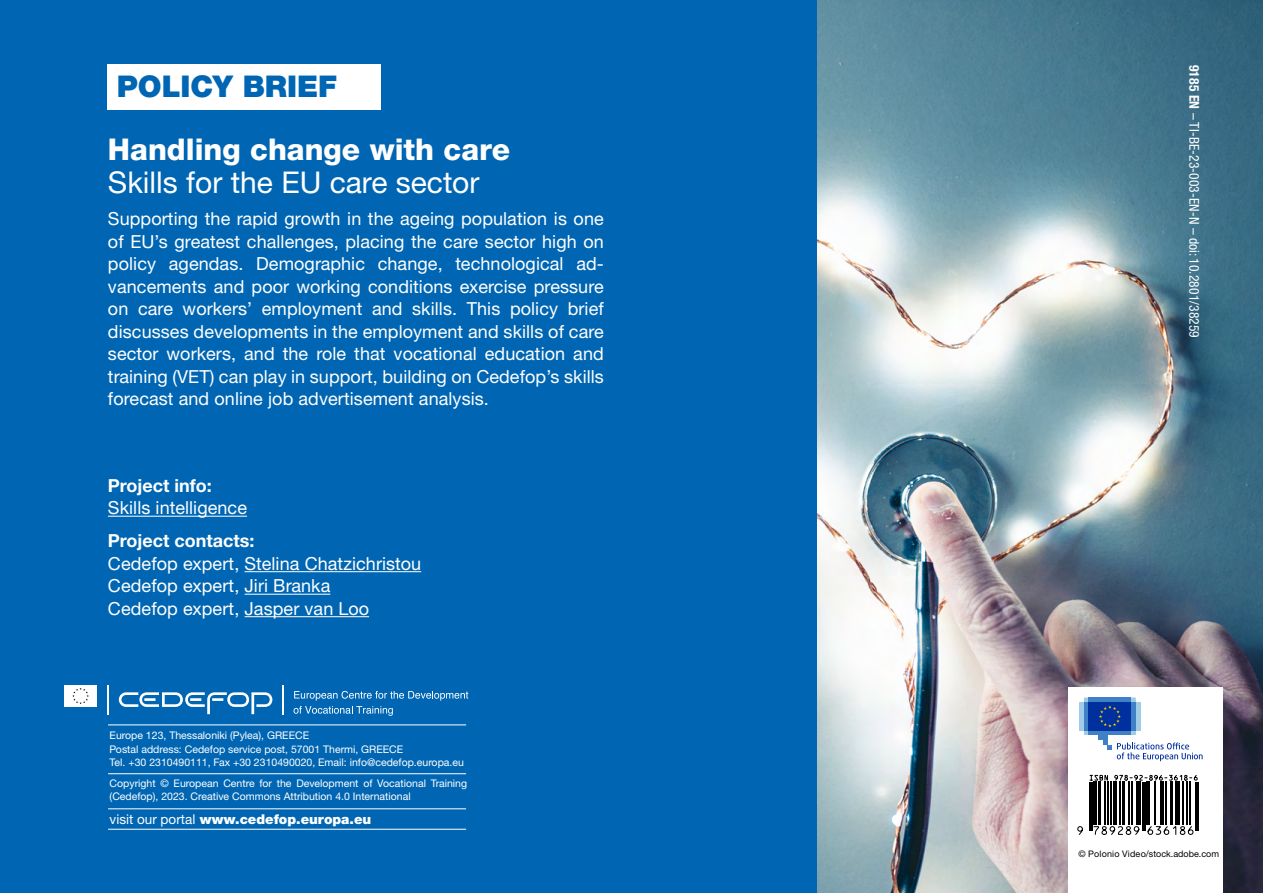
<style>
.page{position:relative;width:1263px;height:893px;background:#fff}
.page>*{position:absolute;margin:0;border:0;box-sizing:border-box;transform-origin:0 0}
.t1{font:30px "Helvetica Neue LTW1 G";color:#fff}
.t2{font:800 30px "Helvetica Neue LTW1 G";color:#fff}
.t3{font:900 30px "Helvetica Neue LTW1 G";color:#0066b3}
.t4{font:18px/22.5px "Helvetica Neue LTW1 G";letter-spacing:.005em;color:#fff;text-align:justify}
.t5{font:700 18px "Helvetica Neue LTW1 G";color:#fff}
.t6{font:condensed 13.5px "Helvetica Neue LTW1 G";letter-spacing:.01em;color:#fff}
.t7{font:900 13.5px "Helvetica Neue LTW1 G";color:#fff}
.t8{font:10.5px/13.5px "Helvetica Neue LTW1 G";color:#fff}
.t9{font:9px "Helvetica Neue LTW1 G";letter-spacing:.005em;color:#000}
.s1{font-weight:400}
.s2{font-weight:700}
</style>
<div class="page">
<img style="left:816px;top:0;width:447px;height:893px">
<div style="left:1068px;top:687px;width:155px;height:206px;background:#fff"></div>
<div style="left:1084px;top:730px;width:52px;height:5px;background:#a1cce8"></div>
<div style="left:1089px;top:730px;width:42px;height:5px;background:#4080c7"></div>
<div style="left:1131px;top:702px;width:5px;height:28px;background:#4080c7"></div>
<hr style="left:1136px;top:702px;width:4px;height:28px;background:#a1cce8">
<div style="left:1084px;top:702px;width:5px;height:28px;background:#4080c7"></div>
<div style="left:1079px;top:702px;width:5px;height:28px;background:#a1cce8"></div>
<div style="left:1098px;top:730px;width:9px;height:10px;background:#4080c7"></div>
<hr style="left:1103px;top:730px;width:4px;height:15px;background:#4080c7">
<div style="left:1089px;top:702px;width:42px;height:28px;background:#00309e"></div>
<svg style="left:1084px;top:697px;width:52px;height:30px"></svg>
<svg style="left:1107px;top:742px;width:95px;height:19px"></svg>
<svg style="left:1090px;top:781px;width:109px;height:50px"></svg>
<hr style="left:1089px;top:782px;width:1px;height:49px;background:#000">
<hr style="left:1091px;top:782px;width:1px;height:49px;background:#000">
<hr style="left:1093px;top:782px;width:4px;height:43px;background:#000">
<hr style="left:1098px;top:782px;width:2px;height:43px;background:#000">
<hr style="left:1104px;top:782px;width:1px;height:43px;background:#000">
<hr style="left:1107px;top:782px;width:1px;height:43px;background:#000">
<hr style="left:1111px;top:782px;width:1px;height:43px;background:#000">
<hr style="left:1113px;top:782px;width:3px;height:43px;background:#000">
<hr style="left:1119px;top:782px;width:1px;height:43px;background:#000">
<hr style="left:1122px;top:782px;width:3px;height:43px;background:#000">
<hr style="left:1128px;top:782px;width:1px;height:43px;background:#000">
<hr style="left:1131px;top:782px;width:2px;height:43px;background:#000">
<hr style="left:1136px;top:782px;width:1px;height:43px;background:#000">
<hr style="left:1138px;top:782px;width:3px;height:43px;background:#000">
<hr style="left:1142px;top:782px;width:1px;height:49px;background:#000">
<hr style="left:1144px;top:782px;width:1px;height:49px;background:#000">
<hr style="left:1146px;top:782px;width:2px;height:43px;background:#000">
<hr style="left:1149px;top:782px;width:1px;height:43px;background:#000">
<hr style="left:1154px;top:782px;width:2px;height:43px;background:#000">
<hr style="left:1160px;top:782px;width:1px;height:43px;background:#000">
<hr style="left:1163px;top:782px;width:1px;height:43px;background:#000">
<hr style="left:1165px;top:782px;width:1px;height:43px;background:#000">
<hr style="left:1171px;top:782px;width:2px;height:43px;background:#000">
<hr style="left:1175px;top:782px;width:3px;height:43px;background:#000">
<hr style="left:1179px;top:782px;width:1px;height:43px;background:#000">
<hr style="left:1182px;top:782px;width:1px;height:43px;background:#000">
<hr style="left:1187px;top:782px;width:1px;height:43px;background:#000">
<hr style="left:1189px;top:782px;width:1px;height:43px;background:#000">
<hr style="left:1195px;top:782px;width:1px;height:49px;background:#000">
<hr style="left:1197px;top:782px;width:1px;height:49px;background:#000">
<svg style="left:1077px;top:826px;width:117px;height:9px"></svg>
<svg style="left:1089px;top:775px;width:109px;height:6px"></svg>
<div style="left:0;top:0;width:816px;height:893px;background:#0066b3"></div>
<hr style="left:108px;top:724px;width:358px;height:1px;background:#fff">
<hr style="left:108px;top:773px;width:358px;height:1px;background:#fff">
<hr style="left:108px;top:808px;width:358px;height:1px;background:#fff">
<hr style="left:108px;top:829px;width:358px;height:1px;background:#fff">
<div style="left:64px;top:685px;width:33px;height:22px;background:#fff"></div>
<svg style="left:72px;top:688px;width:17px;height:16px"></svg>
<svg style="left:119px;top:692px;width:153px;height:22px"></svg>
<svg style="left:283px;top:685px;width:1px;height:29px"></svg>
<svg style="left:107px;top:685px;width:1px;height:29px"></svg>
<svg style="left:294px;top:691px;width:174px;height:25px"></svg>
<div style="left:107px;top:64px;width:273px;height:45px;background:#fff"></div>
<hr style="left:108px;top:516px;width:139px;height:1px;background:#fff">
<hr style="left:245px;top:571px;width:176px;height:1px;background:#fff">
<hr style="left:245px;top:594px;width:85px;height:1px;background:#fff">
<hr style="left:245px;top:616px;width:124px;height:1px;background:#fff">
<h1 class="t3" style="left:117px;top:68px;width:222px">POLICY BRIEF</h1>
<h1 class="t2" style="left:108px;top:131px;width:404px">Handling change with care</h1>
<h1 class="t1" style="left:108px;top:163px;width:373px">Skills for the EU care sector</h1>
<p class="t4" style="left:108px;top:208px;width:497px">Supporting the rapid growth in the ageing population is one of EU’s greatest challenges, placing the care sector high on policy agendas. Demographic change, technological ad&shy;vancements and poor working conditions exercise pressure on care workers’ employment and skills. This policy brief discusses developments in the employment and skills of care sector workers, and the role that vocational education and training (VET) can play in support, building on Cedefop’s skills forecast and online job advertisement analysis.</p>
<p class="t5" style="left:108px;top:474px;width:105px">Project info:</p>
<p class="t4" style="left:108px;top:497px;width:141px">Skills intelligence</p>
<p class="t5" style="left:108px;top:530px;width:148px">Project contacts:</p>
<p class="t4" style="left:108px;top:552px;width:315px;text-align:left">Cedefop expert, Stelina Chatzichristou<br>Cedefop expert, Jiri Branka<br>Cedefop expert, Jasper van Loo</p>
<p class="t8" style="left:110px;top:729px;width:356px">Europe 123, Thessaloniki (Pylea), GREECE<br>Postal address: Cedefop service post, 57001 Thermi, GREECE<br>Tel. +30 2310490111, Fax +30 2310490020, Email: info@cedefop.europa.eu</p>
<p class="t8" style="left:110px;top:776px;width:359px">Copyright © European Centre for the Development of Vocational Training (Cedefop), 2023. Creative Commons Attribution 4.0 International</p>
<p class="t7" style="left:110px;top:811px;width:263px"><span class="s1">visit our portal</span> www.cedefop.europa.eu</p>
<p class="t6" style="left:1202px;top:65px;width:275px;rotate:90deg"><span class="s2">9185 EN</span> – TI-BE-23-003-EN-N – doi:10.2801/38259</p>
<p class="t9" style="left:1078px;top:848px;width:142px">© Polonio Video/stock.adobe.com</p>
</div>
